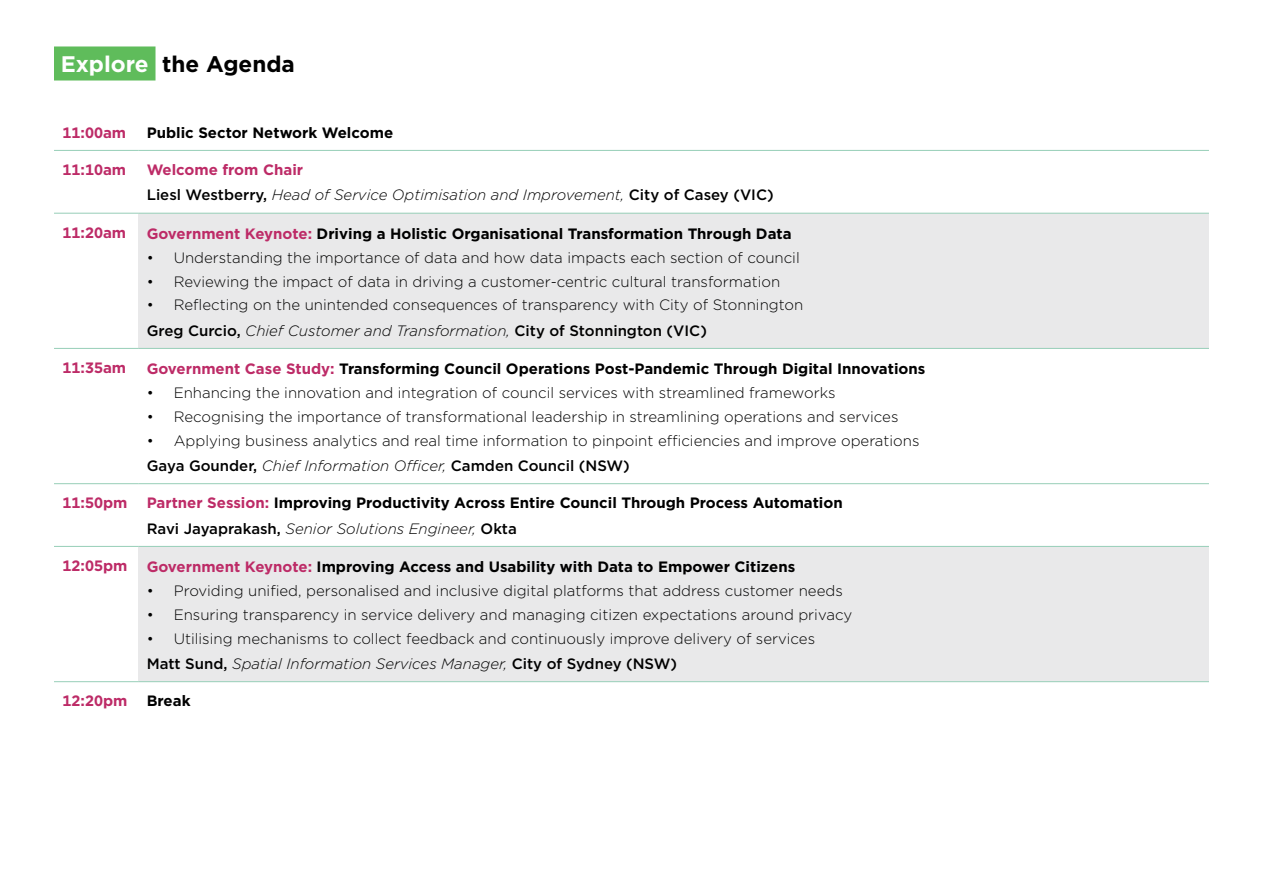
<style>
.page{position:relative;width:1263px;height:893px;background:#fff}
.page>*{position:absolute;margin:0;border:0;box-sizing:border-box;transform-origin:0 0}
.t1{font:700 22.5px "Gotham";color:#000}
.t2{font:300 15px/25.2px "Gotham";color:#000}
.t3{font:700 15px/25.2px "Gotham";color:#000}
.t4{font:italic 300 15px/25.2px "Gotham";color:#000}
.t5{font:700 15px "Gotham";color:#bd2b67}
.s1{color:#fff}
.s2{font-weight:700;font-style:normal;color:#bd2b67}
.s3{font-weight:500;font-style:normal}
.s4{color:#bd2b67}
.s5{font-weight:500}
.s6{font-style:italic}
.s7{font-weight:300;font-style:italic}
</style>
<div class="page">
<div style="left:138px;top:213px;width:1071px;height:135px;background:#e9e9ea"></div>
<div style="left:138px;top:546px;width:1071px;height:136px;background:#e9e9ea"></div>
<hr style="left:54px;top:681px;width:84px;height:1px;background:#9dd1bc">
<hr style="left:54px;top:213px;width:84px;height:1px;background:#9dd1bc">
<hr style="left:54px;top:348px;width:84px;height:1px;background:#9dd1bc">
<hr style="left:54px;top:483px;width:84px;height:1px;background:#9dd1bc">
<hr style="left:54px;top:546px;width:84px;height:1px;background:#9dd1bc">
<hr style="left:138px;top:348px;width:1071px;height:1px;background:#9dd1bc">
<hr style="left:138px;top:213px;width:1071px;height:1px;background:#9dd1bc">
<hr style="left:138px;top:483px;width:1071px;height:1px;background:#9dd1bc">
<hr style="left:138px;top:546px;width:1071px;height:1px;background:#9dd1bc">
<hr style="left:138px;top:681px;width:1071px;height:1px;background:#9dd1bc">
<hr style="left:54px;top:150px;width:84px;height:1px;background:#9dd1bc">
<hr style="left:138px;top:150px;width:1071px;height:1px;background:#9dd1bc">
<div style="left:54px;top:46px;width:101px;height:35px;background:#5fbc5b"></div>
<h1 class="t1" style="left:61px;top:49px;width:236px"><span class="s1">Explore</span> the Agenda</h1>
<p class="t5" style="left:63px;top:122px;width:65px">11:00am</p>
<p class="t3" style="left:147px;top:120px;width:248px">Public Sector Network Welcome</p>
<p class="t5" style="left:63px;top:160px;width:65px">11:10am</p>
<p class="t4" style="left:147px;top:157px;width:628px"><span class="s2">Welcome from Chair<br></span><span class="s3">Liesl Westberry,</span> Head of Service Optimisation and Improvement, <span class="s3">City of Casey (VIC)</span></p>
<p class="t5" style="left:63px;top:223px;width:65px">11:20am</p>
<p class="t3" style="left:147px;top:221px;width:646px"><span class="s4">Government Keynote:</span> Driving a Holistic Organisational Transformation Through Data</p>
<p class="t2" style="left:147px;top:245px;width:654px">• Understanding the importance of data and how data impacts each section of council</p>
<p class="t2" style="left:147px;top:268px;width:635px">• Reviewing the impact of data in driving a customer-centric cultural transformation</p>
<p class="t2" style="left:147px;top:292px;width:658px">• Reflecting on the unintended consequences of transparency with City of Stonnington<br><span class="s5">Greg Curcio,</span> <span class="s6">Chief Customer and Transformation,</span> <span class="s5">City of Stonnington (VIC)</span></p>
<p class="t5" style="left:63px;top:358px;width:65px">11:35am</p>
<p class="t3" style="left:147px;top:356px;width:780px"><span class="s4">Government Case Study:</span> Transforming Council Operations Post-Pandemic Through Digital Innovations</p>
<p class="t2" style="left:147px;top:380px;width:690px">• Enhancing the innovation and integration of council services with streamlined frameworks</p>
<p class="t2" style="left:147px;top:404px;width:753px">• Recognising the importance of transformational leadership in streamlining operations and services</p>
<p class="t2" style="left:147px;top:427px;width:774px">• Applying business analytics and real time information to pinpoint efficiencies and improve operations<br><span class="s5">Gaya Gounder,</span> <span class="s6">Chief Information Officer,</span> <span class="s5">Camden Council (NSW)</span></p>
<p class="t5" style="left:63px;top:493px;width:66px">11:50pm</p>
<p class="t3" style="left:147px;top:490px;width:698px"><span class="s4">Partner Session:</span> Improving Productivity Across Entire Council Through Process Automation<br><span class="s5">Ravi Jayaprakash,</span> <span class="s7">Senior Solutions Engineer,</span> <span class="s5">Okta</span></p>
<p class="t5" style="left:63px;top:556px;width:66px">12:05pm</p>
<p class="t3" style="left:147px;top:554px;width:650px"><span class="s4">Government Keynote:</span> Improving Access and Usability with Data to Empower Citizens</p>
<p class="t2" style="left:147px;top:578px;width:698px">• Providing unified, personalised and inclusive digital platforms that address customer needs</p>
<p class="t2" style="left:147px;top:601px;width:707px">• Ensuring transparency in service delivery and managing citizen expectations around privacy</p>
<p class="t2" style="left:147px;top:625px;width:670px">• Utilising mechanisms to collect feedback and continuously improve delivery of services<br><span class="s5">Matt Sund,</span> <span class="s6">Spatial Information Services Manager,</span> <span class="s5">City of Sydney (NSW)</span></p>
<p class="t5" style="left:63px;top:691px;width:66px">12:20pm</p>
<p class="t3" style="left:147px;top:688px;width:45px">Break</p>
</div>
